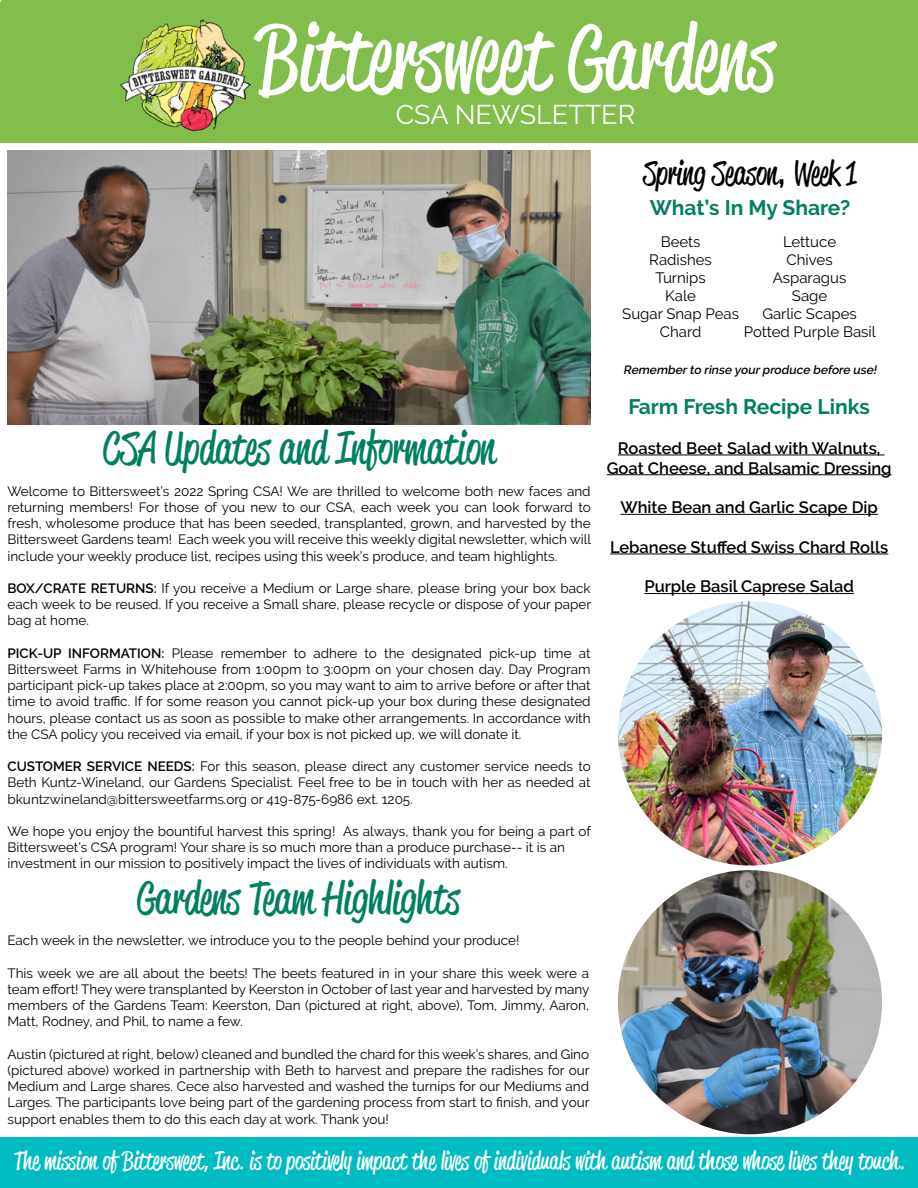
<style>
.page{position:relative;width:918px;height:1188px;background:#fff}
.page>*{position:absolute;margin:0;border:0;box-sizing:border-box;transform-origin:0 0}
.t1{font:90px "Reklame Script Regular DEMO";color:#fff}
.t2{font:45px "Reklame Script Regular DEMO";color:#008061}
.t3{font:33px "Reklame Script Regular DEMO";color:#000}
.t4{font:27px "Raleway";color:#fff}
.t5{font:25.05px "Reklame Script Regular DEMO";color:#fff}
.t6{font:700 21px "Raleway";color:#008061}
.t7{font:600 16.5px/19.8px "Raleway";color:#000;text-align:center}
.t8{font:15px/18px "Raleway";color:#000;text-align:center}
.t9{font:13.5px/16.2px "Raleway";color:#000;text-align:justify}
.t10{font:italic 600 12px "Raleway";color:#000}
.s1{font-family:"Raleway";font-weight:700}
.s2{font-weight:600}
.s3{font-family:"Myriad Pro"}
.s4{font-family:"Imprint MT Shadow"}
</style>
<div class="page">
<div style="left:0;top:0;width:918px;height:143px;background:#82be4c"></div>
<img style="left:114px;top:8px;width:145px;height:135px">
<img style="left:8px;top:150px;width:583px;height:275px">
<div style="left:0;top:1137px;width:918px;height:51px;background:#00bbc1"></div>
<img style="left:618px;top:601px;width:264px;height:265px;border-radius:132px">
<img style="left:618px;top:870px;width:264px;height:264px;border-radius:132px">
<hr style="left:618px;top:455px;width:267px;height:1px;background:#000">
<hr style="left:607px;top:474px;width:285px;height:1px;background:#000">
<hr style="left:620px;top:514px;width:258px;height:1px;background:#000">
<hr style="left:610px;top:554px;width:278px;height:1px;background:#000">
<hr style="left:644px;top:593px;width:210px;height:1px;background:#000">
<h1 class="t1" style="left:257px;top:20px;width:519px">Bittersweet Gardens</h1>
<h3 class="t4" style="left:396px;top:99px;width:241px">CSA NEWSLETTER</h3>
<h3 class="t3" style="left:643px;top:159px;width:215px">Spring Season<span class="s1">,</span> Week 1</h3>
<h3 class="t6" style="left:650px;top:196px;width:202px">What’s In My Share?</h3>
<p class="t8" style="left:622px;top:233px;width:118px">Beets<br>Radishes<br>Turnips<br>Kale<br>Sugar Snap Peas<br>Chard</p>
<p class="t8" style="left:744px;top:233px;width:134px">Lettuce<br>Chives<br>Asparagus<br>Sage<br>Garlic Scapes<br>Potted Purple Basil</p>
<h2 class="t2" style="left:103px;top:429px;width:394px">CSA Updates and Information</h2>
<p class="t9" style="left:8px;top:483px;width:585px">Welcome to Bittersweet’s 2022 Spring CSA! We are thrilled to welcome both new faces and returning members! For those of you new to our CSA, each week you can look forward to fresh, wholesome produce that has been seeded, transplanted, grown, and harvested by the Bittersweet Gardens team! Each week you will receive this weekly digital newsletter, which will include your weekly produce list, recipes using this week’s produce, and team highlights.</p>
<p class="t9" style="left:8px;top:580px;width:585px"><span class="s2">BOX/CRATE RETURNS:</span> If you receive a Medium or Large share, please bring your box back each week to be reused. If you receive a Small share, please recycle or dispose of your paper bag at home.</p>
<p class="t9" style="left:8px;top:645px;width:585px"><span class="s2">PICK-UP INFORMATION:</span> Please remember to adhere to the designated pick-up time at Bittersweet Farms in Whitehouse from 1:00pm to 3:00pm on your chosen day. Day Program participant pick-up takes place at 2:00pm, so you may want to aim to arrive before or after that time to avoid traffic. If for some reason you cannot pick-up your box during these designated hours, please contact us as soon as possible to make other arrangements. In accordance with the CSA policy you received via email, if your box is not picked up, we will donate it.</p>
<p class="t9" style="left:8px;top:758px;width:585px"><span class="s2">CUSTOMER SERVICE NEEDS:</span> For this season, please direct any customer service needs to Beth Kuntz-Wineland, our Gardens Specialist. Feel free to be in touch with her as needed at bkuntzwineland@bittersweetfarms.org or 419-875-6986 ext. 1205.</p>
<p class="t9" style="left:8px;top:823px;width:585px;text-align:left">We hope you enjoy the bountiful harvest this spring! As always, thank you for being a part of<br>Bittersweet’s CSA program! Your share is so much more than a produce purchase-- it is an investment in our mission to positively impact the lives of individuals with autism.</p>
<p class="t10" style="left:623px;top:363px;width:257px">Rememberto rinse yourproduce before use!</p>
<h3 class="t6" style="left:629px;top:395px;width:243px">Farm Fresh Recipe Links</h3>
<p class="t7" style="left:607px;top:438px;width:286px">Roasted Beet Salad with Walnuts,<br>Goat Cheese, and Balsamic Dressing</p>
<p class="t7" style="left:620px;top:497px;width:259px">White Bean and Garlic Scape Dip</p>
<p class="t7" style="left:610px;top:537px;width:280px">Lebanese Stuffed Swiss Chard Rolls</p>
<p class="t7" style="left:644px;top:577px;width:211px">Purple Basil Caprese Salad</p>
<h2 class="t2" style="left:137px;top:879px;width:324px">Gardens Team Highlights</h2>
<p class="t9" style="left:8px;top:932px;width:514px">Each week in the newsletter, we introduce you to the people behind your produce!</p>
<p class="t9" style="left:8px;top:965px;width:584px">This week we are all about the beets! The beets featured in in your share this week were a team effort! They were transplanted by Keerston in October of last year and harvested by many members of the Gardens Team: Keerston, Dan (pictured at right, above), Tom, Jimmy, Aaron, Matt, Rodney, and Phil, to name a few.</p>
<p class="t9" style="left:8px;top:1046px;width:584px">Austin (pictured at right, below) cleaned and bundled the chard for this week’s shares, and Gino (pictured above) worked in partnership with Beth to harvest and prepare the radishes for our Medium and Large shares. Cece also harvested and washed the turnips for our Mediums and Larges. The participants love being part of the gardening process from start to finish, and your support enables them to do this each day at work. Thank you!</p>
<h3 class="t5" style="left:14px;top:1150px;width:893px">The mission of Bittersweet<span class="s3">,</span> Inc<span class="s4">.</span> is to positively impact the lives of individuals with autism and those whose lives they touch<span class="s4">.</span></h3>
</div>
